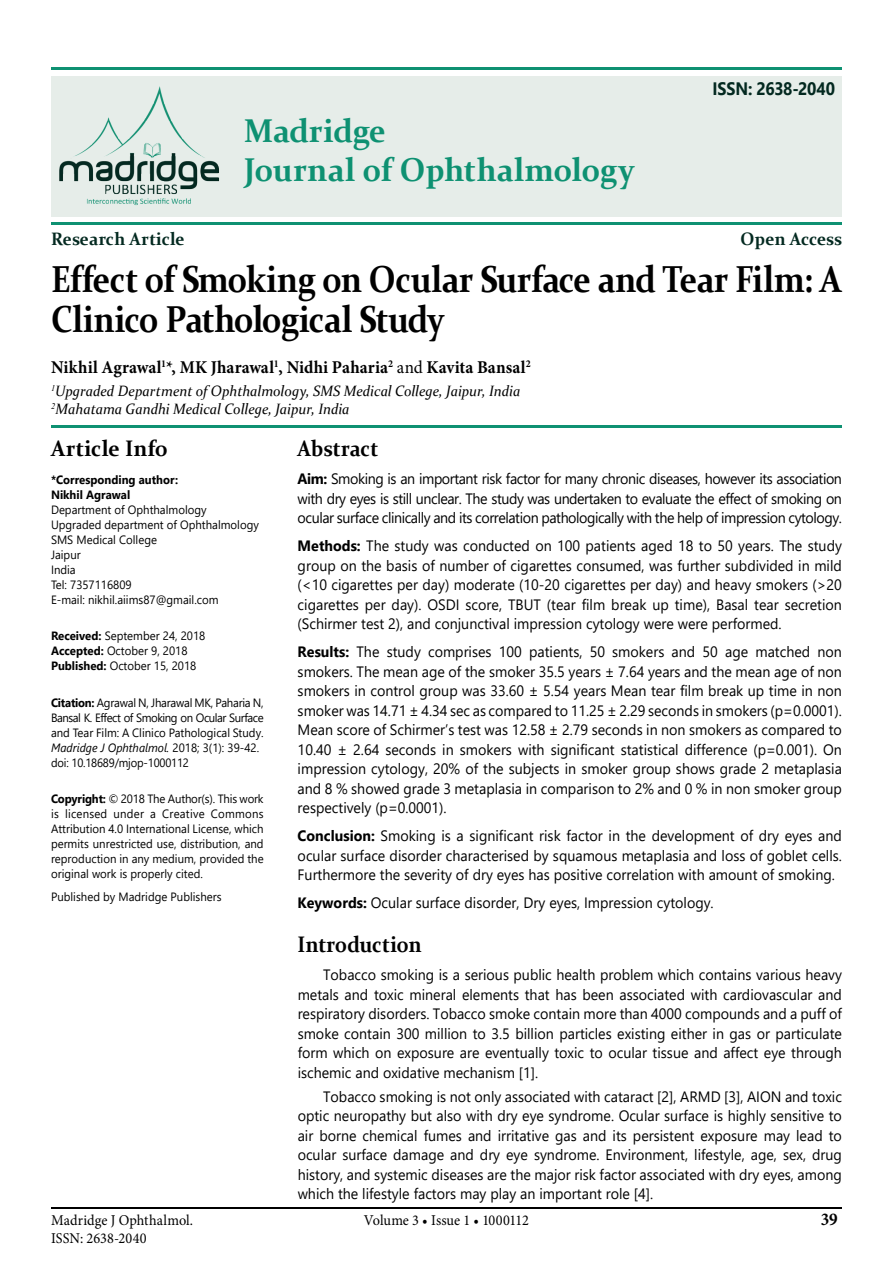
<style>
.page{position:relative;width:893px;height:1263px;background:#fff}
.page>*{position:absolute;margin:0;border:0;box-sizing:border-box;transform-origin:0 0}
.t1{font:700 37.5px/40.5px "Constantia";letter-spacing:-.02em;color:#000;scale:.88 1}
.t2{font:700 33px/39px "Constantia";letter-spacing:-.005em;color:#0e9172;scale:.95 1}
.t3{font:700 22.5px "Constantia";letter-spacing:.005em;color:#000;scale:.9 1}
.t4{font:700 22.5px "Constantia";letter-spacing:.005em;color:#000;scale:.95 1}
.t5{font:700 18px "Minion Pro";letter-spacing:.005em;color:#000;scale:.95 1}
.t6{font:700 18px "Constantia";color:#032920;scale:.95 1}
.t7{font:700 18px "Segoe UI";letter-spacing:-.01em;color:#032920;scale:.9 1}
.t8{font:15px/19.5px "Segoe UI";color:#000;text-align:justify;scale:.95 1}
.t9{font:italic 15px/18px "Constantia";color:#000;scale:.95 1}
.t10{font:15px "Minion Pro";color:#000;scale:.95 1}
.t11{font:12px/15px "Segoe UI";color:#000;scale:.95 1}
.t12{font:12px/15px "Segoe UI";letter-spacing:-.02em;color:#000;scale:.95 1}
.t13{font:700 12px/15px "Segoe UI";color:#000;scale:.95 1}
.s1{font-weight:400}
.s2{font-weight:700}
.s3{font-style:italic}
</style>
<div class="page">
<hr style="left:51px;top:1208px;width:791px;height:1px;background:#000">
<div style="left:51px;top:76px;width:791px;height:140px;background:#e6ede9"></div>
<hr style="left:51px;top:425px;width:791px;height:3px;background:#0e9172">
<hr style="left:51px;top:68px;width:791px;height:2px;background:#0e9172">
<img style="left:59px;top:86px;width:160px;height:120px">
<hr style="left:51px;top:223px;width:791px;height:2px;background:#0e9172">
<h2 class="t2" style="left:244px;top:109px;width:413px">Madridge<br>Journal of Ophthalmology</h2>
<p class="t7" style="left:713px;top:71px;width:138px">ISSN: 2638-2040</p>
<p class="t6" style="left:51px;top:226px;width:142px">Research Article</p>
<p class="t6" style="left:741px;top:226px;width:108px">Open Access</p>
<h1 class="t1" style="left:51px;top:257px;width:900px">Effect of Smoking on Ocular Surface and Tear Film: A<br>Clinico Pathological Study</h1>
<p class="t5" style="left:51px;top:355px;width:506px">Nikhil Agrawal<sup>1</sup>*, MK Jharawal<sup>1</sup>, Nidhi Paharia<sup>2</sup> <span class="s1">and</span> Kavita Bansal<sup>2</sup></p>
<p class="t9" style="left:51px;top:381px;width:495px"><sup>1</sup>Upgraded Department of Ophthalmology, SMS Medical College, Jaipur, India<br><sup>2</sup>Mahatama Gandhi Medical College, Jaipur, India</p>
<h3 class="t4" style="left:51px;top:433px;width:125px">Article Info</h3>
<p class="t13" style="left:51px;top:471px;width:135px">*Corresponding author:<br>Nikhil Agrawal</p>
<p class="t11" style="left:51px;top:501px;width:220px">Department of Ophthalmology<br>Upgraded department of Ophthalmology<br>SMS Medical College<br>Jaipur<br>India<br>Tel: 7357116809<br>E-mail: nikhil.aiims87@gmail.com</p>
<p class="t11" style="left:51px;top:627px;width:164px"><span class="s2">Received:</span> September 24, 2018<br><span class="s2">Accepted:</span> October 9, 2018<br><span class="s2">Published:</span> October 15, 2018</p>
<p class="t12" style="left:51px;top:694px;width:225px"><span class="s2">Citation:</span> Agrawal N, Jharawal MK, Paharia N, Bansal K. Effect of Smoking on Ocular Surface and Tear Film: A Clinico Pathological Study.<br><span class="s3">Madridge J Ophthalmol.</span> 2018; 3(1): 39-42. doi: 10.18689/mjop-1000112</p>
<p class="t11" style="left:51px;top:790px;width:225px;text-align:justify"><span class="s2">Copyright:</span> © 2018 The Author(s). This work is licensed under a Creative Commons Attribution 4.0 International License, which permits unrestricted use, distribution, and reproduction in any medium, provided the original work is properly cited.</p>
<p class="t11" style="left:51px;top:888px;width:181px">Published by Madridge Publishers</p>
<h3 class="t3" style="left:298px;top:433px;width:91px">Abstract</h3>
<p class="t8" style="left:298px;top:468px;width:574px"><span class="s2">Aim:</span> Smoking is an important risk factor for many chronic diseases, however its association with dry eyes is still unclear. The study was undertaken to evaluate the effect of smoking on ocular surface clinically and its correlation pathologically with the help of impression cytology.</p>
<p class="t8" style="left:298px;top:535px;width:574px"><span class="s2">Methods:</span> The study was conducted on 100 patients aged 18 to 50 years. The study group on the basis of number of cigarettes consumed, was further subdivided in mild (&lt;10 cigarettes per day) moderate (10-20 cigarettes per day) and heavy smokers (&gt;20 cigarettes per day). OSDI score, TBUT (tear film break up time), Basal tear secretion (Schirmer test 2), and conjunctival impression cytology were were performed.</p>
<p class="t8" style="left:298px;top:641px;width:574px"><span class="s2">Results:</span> The study comprises 100 patients, 50 smokers and 50 age matched non smokers. The mean age of the smoker 35.5 years ± 7.64 years and the mean age of non smokers in control group was 33.60 ± 5.54 years Mean tear film break up time in non smoker was 14.71 ± 4.34 sec as compared to 11.25 ± 2.29 seconds in smokers (p=0.0001).<br>Mean score of Schirmer’s test was 12.58 ± 2.79 seconds in non smokers as compared to 10.40 ± 2.64 seconds in smokers with significant statistical difference (p=0.001). On impression cytology, 20% of the subjects in smoker group shows grade 2 metaplasia and 8 % showed grade 3 metaplasia in comparison to 2% and 0 % in non smoker group respectively (p=0.0001).</p>
<p class="t8" style="left:298px;top:825px;width:574px"><span class="s2">Conclusion:</span> Smoking is a significant risk factor in the development of dry eyes and ocular surface disorder characterised by squamous metaplasia and loss of goblet cells.<br>Furthermore the severity of dry eyes has positive correlation with amount of smoking.</p>
<p class="t8" style="left:298px;top:892px;width:439px"><span class="s2">Keywords:</span> Ocular surface disorder, Dry eyes, Impression cytology.</p>
<h3 class="t3" style="left:298px;top:929px;width:139px">Introduction</h3>
<p class="t8" style="left:298px;top:964px;width:574px;text-indent:26px">Tobacco smoking is a serious public health problem which contains various heavy metals and toxic mineral elements that has been associated with cardiovascular and respiratory disorders. Tobacco smoke contain more than 4000 compounds and a puff of smoke contain 300 million to 3.5 billion particles existing either in gas or particulate form which on exposure are eventually toxic to ocular tissue and affect eye through ischemic and oxidative mechanism [1].</p>
<p class="t8" style="left:298px;top:1085px;width:574px;text-indent:26px">Tobacco smoking is not only associated with cataract [2], ARMD [3], AION and toxic optic neuropathy but also with dry eye syndrome. Ocular surface is highly sensitive to air borne chemical fumes and irritative gas and its persistent exposure may lead to ocular surface damage and dry eye syndrome. Environment, lifestyle, age, sex, drug history, and systemic diseases are the major risk factor associated with dry eyes, among which the lifestyle factors may play an important role [4].</p>
<p class="t10" style="left:51px;top:1210px;width:151px">Madridge J Ophthalmol.</p>
<p class="t10" style="left:364px;top:1210px;width:175px">Volume 3 • Issue 1 • 1000112</p>
<p class="t5" style="left:821px;top:1206px;width:19px">39</p>
<p class="t10" style="left:51px;top:1228px;width:102px">ISSN: 2638-2040</p>
</div>
